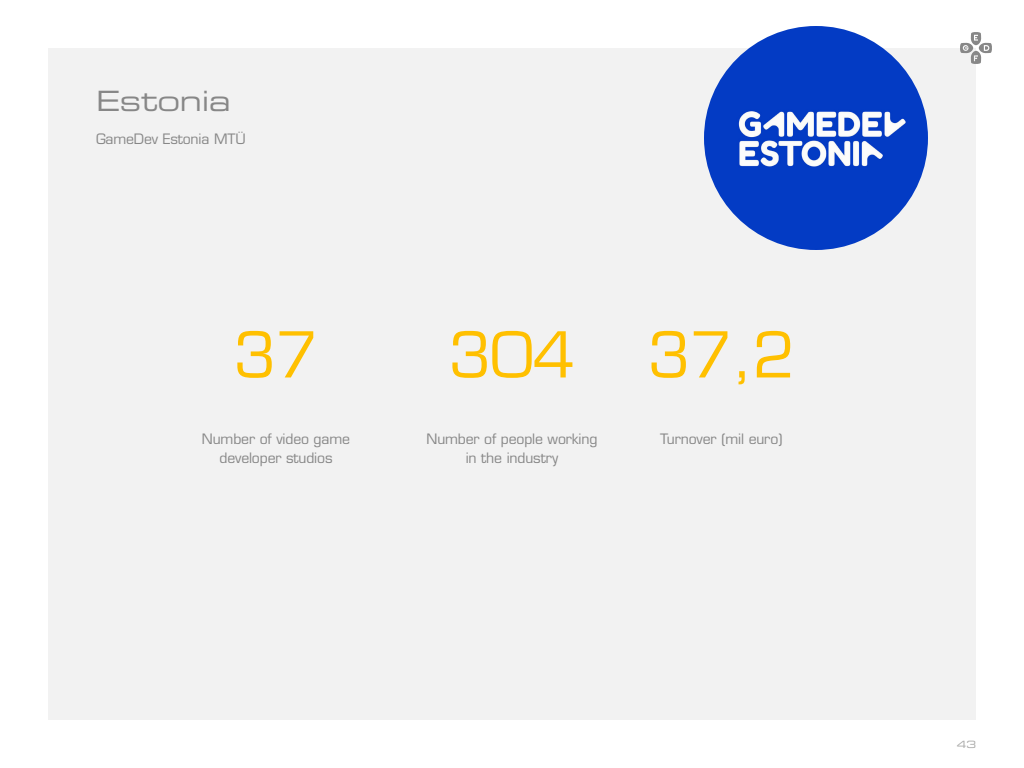
<style>
.page{position:relative;width:1024px;height:768px;background:#fff}
.page>*{position:absolute;margin:0;border:0;box-sizing:border-box;transform-origin:0 0}
.t1{font:61.6px "Eurostile LT Std";letter-spacing:-.01em;color:#ffc000}
.t2{font:28px "Eurostile LT Std Ex 2";letter-spacing:-.01em;color:#878787}
.body_groter{font:14px/19px "Eurostile LT Std";letter-spacing:-.01em;color:#878787;text-align:center}
.t3{font:10px "Eurostile LT Std Ex 2";color:#a8a8a7}
</style>
<div class="page">
<div style="left:48px;top:48px;width:928px;height:672px;background:#f2f2f2"></div>
<svg style="left:960px;top:32px;width:32px;height:32px"></svg>
<img style="left:704px;top:26px;width:224px;height:224px">
<h1 class="t2" style="left:96px;top:82px;width:136px">Estonia</h1>
<h1 class="body_groter" style="left:96px;top:129px;width:151px">GameDev Estonia MTÜ</h1>
<h1 class="t1" style="left:234px;top:318px;width:86px">37</h1>
<h1 class="t1" style="left:449px;top:318px;width:128px">304</h1>
<h1 class="t1" style="left:648px;top:318px;width:148px">37,2</h1>
<p class="body_groter" style="left:202px;top:430px;width:150px">Number of video game developer studios</p>
<p class="body_groter" style="left:427px;top:430px;width:172px">Number of people working in the industry</p>
<p class="body_groter" style="left:660px;top:430px;width:124px">Turnover (mil euro)</p>
<p class="t3" style="left:957px;top:737px;width:21px">43</p>
</div>
